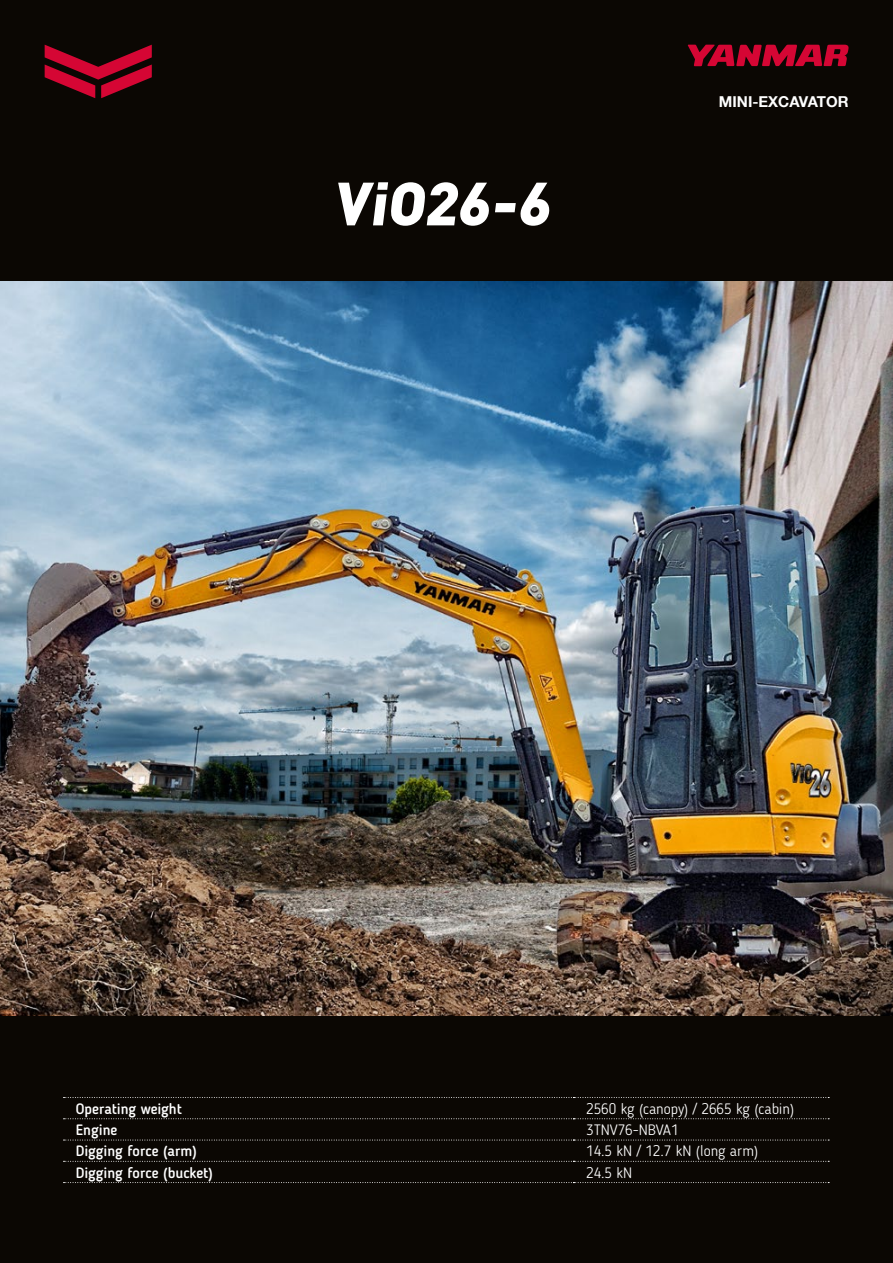
<style>
.page{position:relative;width:893px;height:1263px;background:#0b0703}
.page>*{position:absolute;margin:0;border:0;box-sizing:border-box;transform-origin:0 0}
.t1{font:900 60px "DIN";color:#fff}
.t2{font:300 15px "Blogger Sans";color:#fff}
.t3{font:500 15px "Blogger Sans";color:#fff}
.t4{font:700 15px "Helvetica Neue LT Com";color:#fff}
</style>
<div class="page">
<svg style="left:688px;top:45px;width:160px;height:21px"></svg>
<svg style="left:45px;top:45px;width:107px;height:53px"></svg>
<img style="left:0;top:281px;width:893px;height:735px">
<svg style="left:64px;top:1097px;width:765px;height:1px"></svg>
<svg style="left:64px;top:1118px;width:765px;height:1px"></svg>
<svg style="left:64px;top:1140px;width:765px;height:1px"></svg>
<svg style="left:64px;top:1161px;width:765px;height:1px"></svg>
<svg style="left:64px;top:1182px;width:765px;height:1px"></svg>
<h1 class="t1" style="left:333px;top:163px;width:228px">ViO26-6</h1>
<p class="t4" style="left:719px;top:92px;width:131px">MINI-EXCAVATOR</p>
<p class="t3" style="left:76px;top:1099px;width:108px">Operating weight</p>
<p class="t2" style="left:586px;top:1100px;width:210px">2560 kg (canopy) / 2665 kg (cabin)</p>
<p class="t3" style="left:76px;top:1121px;width:43px">Engine</p>
<p class="t2" style="left:586px;top:1121px;width:94px">3TNV76-NBVA1</p>
<p class="t3" style="left:76px;top:1142px;width:123px">Digging force (arm)</p>
<p class="t2" style="left:586px;top:1142px;width:173px">14.5 kN / 12.7 kN (long arm)</p>
<p class="t3" style="left:76px;top:1163px;width:138px">Digging force (bucket)</p>
<p class="t2" style="left:586px;top:1163px;width:48px">24.5 kN</p>
</div>
